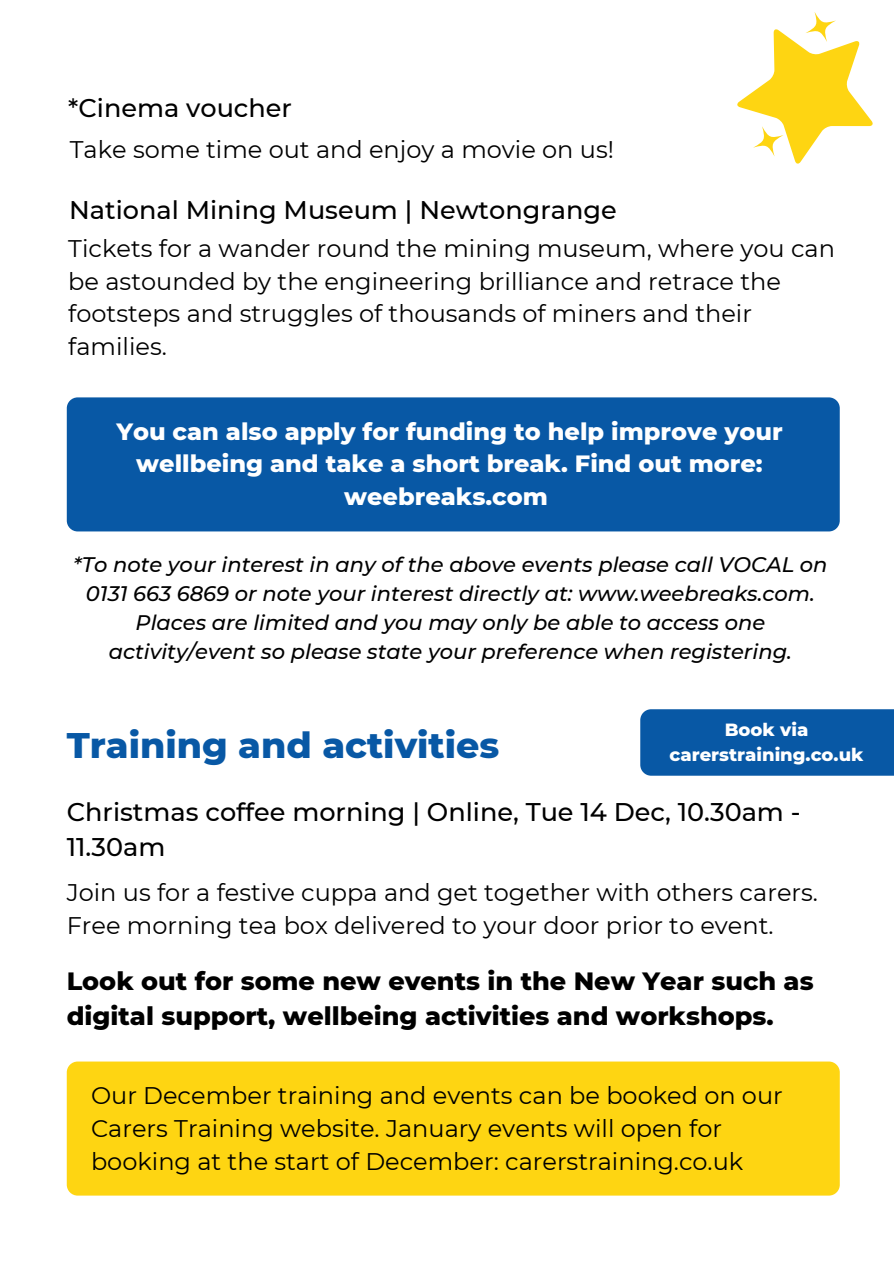
<style>
.page{position:relative;width:894px;height:1264px;background:#fff}
.page>*{position:absolute;margin:0;border:0;box-sizing:border-box;transform-origin:0 0}
.t1{font:800 36.3px "Montserrat";color:#0858a5}
.t2{font:500 25.5px/35px "Montserrat";color:#000}
.t3{font:800 25.5px/35px "Montserrat";color:#000}
.t4{font:24px/32.7px "Montserrat";color:#000}
.t5{font:800 24px/32.7px "Montserrat";color:#fff;text-align:center}
.t6{font:italic 500 21px/29.2px "Montserrat";color:#000;text-align:center}
.t7{font:800 18px/24.8px "Montserrat";color:#fff;text-align:center}
</style>
<div class="page">
<div style="left:67px;top:397px;width:772px;height:134px;background:#0858a5;border-radius:11px"></div>
<div style="left:67px;top:1061px;width:772px;height:134px;background:#fed512;border-radius:11px"></div>
<svg style="left:737px;top:20px;width:136px;height:144px"></svg>
<svg style="left:805px;top:12px;width:30px;height:30px"></svg>
<svg style="left:752px;top:126px;width:31px;height:30px"></svg>
<div style="left:640px;top:709px;width:253px;height:66px;background:#0858a5"></div>
<p class="t2" style="left:68px;top:90px;width:225px">*Cinema voucher</p>
<p class="t4" style="left:70px;top:133px;width:545px">Take some time out and enjoy a movie on us!</p>
<p class="t2" style="left:69px;top:192px;width:549px">National Mining Museum | Newtongrange</p>
<p class="t4" style="left:68px;top:232px;width:768px">Tickets for a wander round the mining museum, where you can be astounded by the engineering brilliance and retrace the footsteps and struggles of thousands of miners and their families.</p>
<p class="t5" style="left:116px;top:415px;width:667px">You can also apply for funding to help improve your wellbeing and take a short break. Find out more: weebreaks.com</p>
<p class="t6" style="left:73px;top:549px;width:755px">*To note your interest in any of the above events please call VOCAL on 0131 663 6869 or note your interest directly at: www.weebreaks.com.<br>Places are limited and you may only be able to access one activity/event so please state your preference when registering.</p>
<p class="t7" style="left:669px;top:717px;width:195px">Book via carerstraining.co.uk</p>
<p class="t1" style="left:67px;top:723px;width:434px">Training and activities</p>
<p class="t2" style="left:67px;top:794px;width:735px">Christmas coffee morning | Online, Tue 14 Dec, 10.30am -<br>11.30am</p>
<p class="t4" style="left:67px;top:876px;width:752px">Join us for a festive cuppa and get together with others carers.</p>
<p class="t4" style="left:67px;top:908px;width:708px">Free morning tea box delivered to your door prior to event.</p>
<p class="t3" style="left:67px;top:963px;width:748px">Look out for some new events in the New Year such as digital support, wellbeing activities and workshops.</p>
<p class="t4" style="left:91px;top:1079px;width:693px">Our December training and events can be booked on our<br>Carers Training website. January events will open for booking at the start of December: carerstraining.co.uk</p>
</div>
